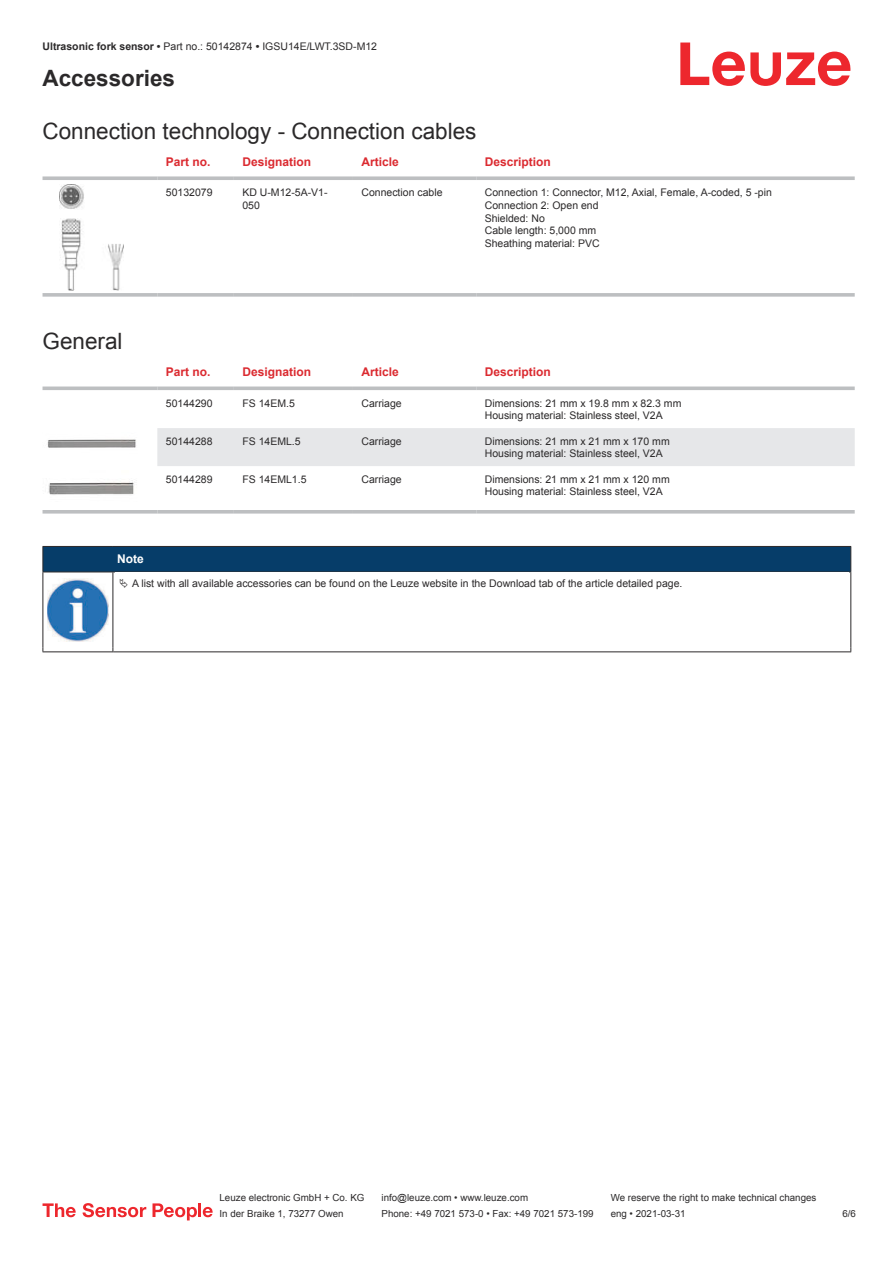
<style>
.page{position:relative;width:893px;height:1263px;background:#fff}
.page>*{position:absolute;margin:0;border:0;box-sizing:border-box;transform-origin:0 0}
.t1{font:22.5px "Arial";color:#2b292a}
.t2{font:700 22.5px "Arial";color:#2b292a}
.t3{font:700 12px "Arial";color:#db2a30}
.t4{font:700 12px "Arial";color:#fff}
.t5{font:10.5px/12.6px "Arial";color:#2b292a}
.t6{font:9.75px "Arial";color:#2b292a}
.s1{font-weight:700}
</style>
<div class="page">
<svg style="left:680px;top:43px;width:170px;height:43px"></svg>
<svg style="left:43px;top:176px;width:114px;height:4px"></svg>
<svg style="left:157px;top:176px;width:77px;height:4px"></svg>
<svg style="left:234px;top:176px;width:119px;height:4px"></svg>
<svg style="left:353px;top:176px;width:123px;height:4px"></svg>
<svg style="left:476px;top:176px;width:379px;height:4px;background:#c4c6c8"></svg>
<svg style="left:43px;top:293px;width:114px;height:4px"></svg>
<svg style="left:157px;top:293px;width:77px;height:4px"></svg>
<svg style="left:234px;top:293px;width:119px;height:4px"></svg>
<svg style="left:353px;top:293px;width:123px;height:4px"></svg>
<svg style="left:476px;top:293px;width:379px;height:4px;background:#c3c5c7"></svg>
<img style="left:59px;top:184px;width:65px;height:107px">
<div style="left:157px;top:428px;width:698px;height:38px;background:#e6e7e9"></div>
<svg style="left:43px;top:386px;width:114px;height:4px"></svg>
<svg style="left:157px;top:386px;width:77px;height:4px"></svg>
<svg style="left:234px;top:386px;width:119px;height:4px"></svg>
<svg style="left:353px;top:386px;width:123px;height:4px"></svg>
<svg style="left:476px;top:386px;width:379px;height:4px;background:#c5c7c9"></svg>
<svg style="left:43px;top:510px;width:114px;height:4px"></svg>
<svg style="left:157px;top:510px;width:77px;height:4px"></svg>
<svg style="left:234px;top:510px;width:119px;height:4px"></svg>
<svg style="left:353px;top:510px;width:123px;height:4px"></svg>
<svg style="left:476px;top:510px;width:379px;height:4px;background:#c3c5c7"></svg>
<img style="left:47px;top:439px;width:89px;height:9px">
<img style="left:48px;top:480px;width:86px;height:15px">
<hr style="left:43px;top:572px;width:70px;height:1px;background:#2b292a">
<svg style="left:43px;top:546px;width:808px;height:26px;background:#083c65"></svg>
<hr style="left:113px;top:572px;width:738px;height:1px;background:#2b292a">
<hr style="left:43px;top:572px;width:1px;height:75px;background:#2b292a">
<hr style="left:113px;top:572px;width:1px;height:75px;background:#2b292a">
<hr style="left:850px;top:572px;width:1px;height:75px;background:#2b292a">
<hr style="left:43px;top:651px;width:70px;height:1px;background:#2b292a">
<hr style="left:113px;top:651px;width:738px;height:1px;background:#2b292a">
<img style="left:47px;top:578px;width:61px;height:63px">
<svg style="left:43px;top:1203px;width:33px;height:14px"></svg>
<svg style="left:83px;top:1203px;width:63px;height:14px"></svg>
<svg style="left:153px;top:1203px;width:44px;height:17px"></svg>
<hr style="left:198px;top:1203px;width:3px;height:14px;background:#ed272d">
<svg style="left:203px;top:1207px;width:10px;height:10px"></svg>
<p class="t5" style="left:43px;top:41px;width:336px"><span class="s1">Ultrasonic fork sensor •</span> Part no.: 50142874 <span class="s1">•</span> IGSU14E/LWT.3SD-M12</p>
<h1 class="t2" style="left:43px;top:70px;width:134px">Accessories</h1>
<h1 class="t1" style="left:43px;top:123px;width:435px">Connection technology - Connection cables</h1>
<p class="t3" style="left:166px;top:157px;width:46px">Part no.</p>
<p class="t3" style="left:242px;top:157px;width:70px">Designation</p>
<p class="t3" style="left:361px;top:157px;width:39px">Article</p>
<p class="t3" style="left:485px;top:157px;width:68px">Description</p>
<p class="t5" style="left:166px;top:187px;width:48px">50132079</p>
<p class="t5" style="left:242px;top:187px;width:87px">KD U-M12-5A-V1-<br>050</p>
<p class="t5" style="left:361px;top:187px;width:83px">Connection cable</p>
<p class="t5" style="left:485px;top:187px;width:289px">Connection 1: Connector, M12, Axial, Female, A-coded, 5 -pin<br>Connection 2: Open end<br>Shielded: No<br>Cable length: 5,000 mm<br>Sheathing material: PVC</p>
<h1 class="t1" style="left:43px;top:333px;width:82px">General</h1>
<p class="t3" style="left:166px;top:367px;width:46px">Part no.</p>
<p class="t3" style="left:242px;top:367px;width:70px">Designation</p>
<p class="t3" style="left:361px;top:367px;width:39px">Article</p>
<p class="t3" style="left:485px;top:367px;width:68px">Description</p>
<p class="t5" style="left:166px;top:397px;width:48px">50144290</p>
<p class="t5" style="left:242px;top:397px;width:54px">FS 14EM.5</p>
<p class="t5" style="left:361px;top:397px;width:42px">Carriage</p>
<p class="t5" style="left:485px;top:397px;width:198px">Dimensions: 21 mm x 19.8 mm x 82.3 mm<br>Housing material: Stainless steel, V2A</p>
<p class="t5" style="left:166px;top:435px;width:48px">50144288</p>
<p class="t5" style="left:242px;top:435px;width:60px">FS 14EML.5</p>
<p class="t5" style="left:361px;top:435px;width:42px">Carriage</p>
<p class="t5" style="left:485px;top:435px;width:186px">Dimensions: 21 mm x 21 mm x 170 mm<br>Housing material: Stainless steel, V2A</p>
<p class="t5" style="left:166px;top:473px;width:48px">50144289</p>
<p class="t5" style="left:242px;top:473px;width:66px">FS 14EML1.5</p>
<p class="t5" style="left:361px;top:473px;width:42px">Carriage</p>
<p class="t5" style="left:485px;top:473px;width:186px">Dimensions: 21 mm x 21 mm x 120 mm<br>Housing material: Stainless steel, V2A</p>
<p class="t4" style="left:117px;top:555px;width:28px">Note</p>
<p class="t5" style="left:132px;top:578px;width:552px">A list with all available accessories can be found on the Leuze website in the Download tab of the article detailed page.</p>
<p class="t6" style="left:220px;top:1194px;width:146px">Leuze electronic GmbH + Co. KG</p>
<p class="t6" style="left:381px;top:1194px;width:148px">info@leuze.com • www.leuze.com</p>
<p class="t6" style="left:611px;top:1194px;width:207px">We reserve the right to make technical changes</p>
<p class="t6" style="left:220px;top:1210px;width:126px">In der Braike 1, 73277 Owen</p>
<p class="t6" style="left:381px;top:1210px;width:214px">Phone: +49 7021 573-0 • Fax: +49 7021 573-199</p>
<p class="t6" style="left:611px;top:1210px;width:76px">eng • 2021-03-31</p>
<p class="t6" style="left:842px;top:1210px;width:15px">6 /6</p>
</div>
